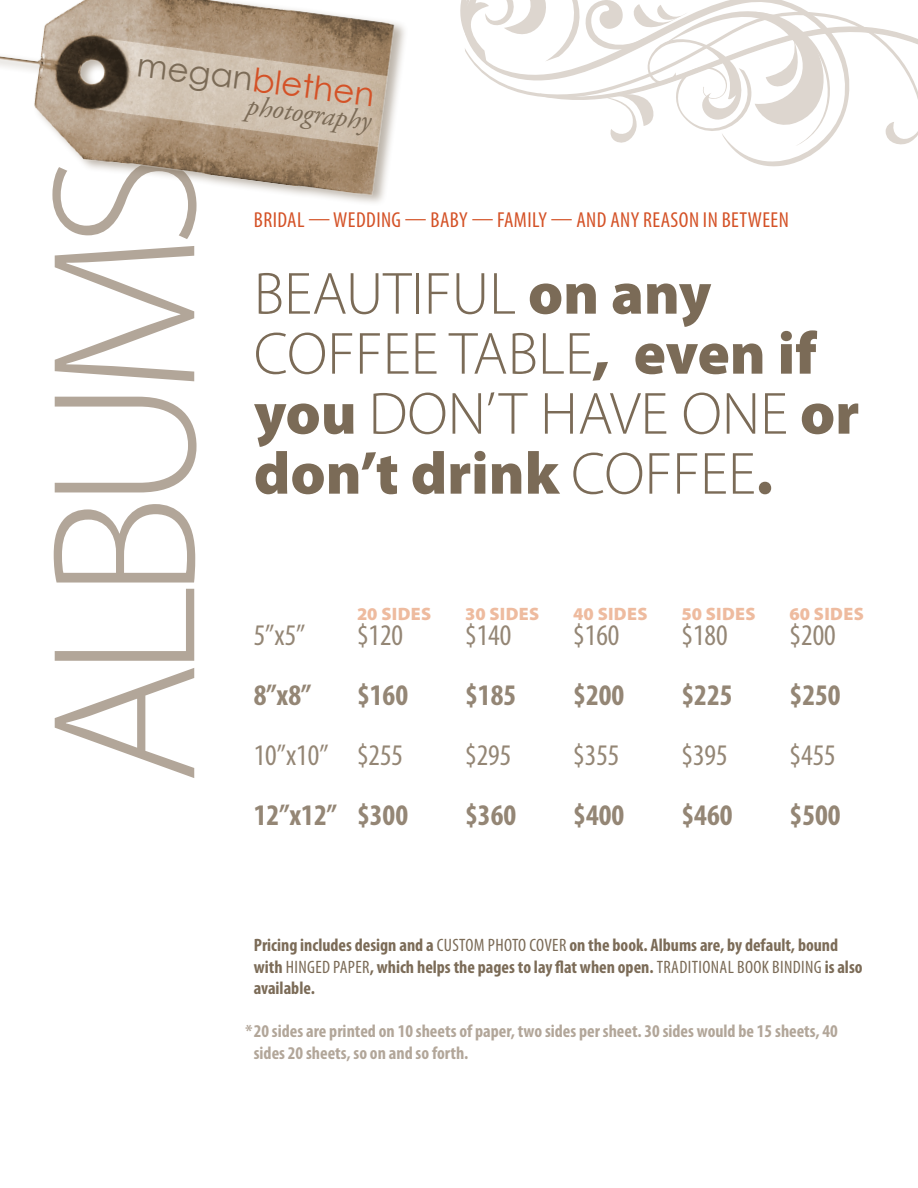
<style>
.page{position:relative;width:918px;height:1188px;background:#fff}
.page>*{position:absolute;margin:0;border:0;box-sizing:border-box;transform-origin:0 0}
.t1{font:300 207px "Myriad Pro";letter-spacing:-.07em;color:#b2a699}
.t2{font:300 60px/60px "Myriad Pro";color:#7b6b57}
.t3{font:32.7px "Century Gothic";color:#d45227}
.t4{font:condensed 30px "Myriad Pro";color:#948675}
.t5{font:700 condensed 30px "Myriad Pro";color:#948675}
.t6{font:italic 28.2px "Adobe Garamond Pro";color:#7b6b57}
.t7{font:condensed 21.75px "Myriad Pro";letter-spacing:.02em;color:#d45227}
.t8{font:700 condensed 18px/21.6px "Myriad Pro";color:#7b6b57}
.t9{font:700 condensed 18px/21.6px "Myriad Pro";color:#b2a699}
.t10{font:900 18px "Myriad Pro";letter-spacing:.02em;color:#eebb9f}
.s1{color:#7b6b57}
.s2{font-weight:900}
.s3{font-weight:400}
</style>
<div class="page">
<img style="left:0;top:0;width:404px;height:202px">
<svg style="left:739px;top:126px;width:100px;height:41px"></svg>
<svg style="left:838px;top:16px;width:80px;height:110px"></svg>
<svg style="left:886px;top:97px;width:32px;height:48px"></svg>
<svg style="left:460px;top:0;width:378px;height:154px"></svg>
<p class="t3" style="left:140px;top:42px;width:241px;rotate:7deg"><span class="s1">megan</span>blethen</p>
<p class="t6" style="left:249px;top:89px;width:127px;rotate:7deg">photography</p>
<p class="t1" style="left:1px;top:784px;width:634px;rotate:-90deg">ALBUMS</p>
<p class="t7" style="left:254px;top:206px;width:536px">BRIDAL — WEDDING — BABY — FAMILY — AND ANY REASON IN BETWEEN</p>
<p class="t2" style="left:254px;top:263px;width:607px">BEAUTIFUL <span class="s2">on any<br></span>COFFEE TABLE<span class="s2">, even if you</span> DON’T HAVE ONE <span class="s2">or don’t drink</span> COFFEE<span class="s2">.</span></p>
<p class="t4" style="left:254px;top:617px;width:53px">5”x5”</p>
<p class="t5" style="left:254px;top:676px;width:59px">8”x8”</p>
<p class="t4" style="left:254px;top:737px;width:76px">10”x10”</p>
<p class="t5" style="left:254px;top:796px;width:85px">12”x12”</p>
<p class="t10" style="left:357px;top:601px;width:76px">20 SIDES</p>
<p class="t10" style="left:465px;top:601px;width:76px">30 SIDES</p>
<p class="t10" style="left:573px;top:601px;width:76px">40 SIDES</p>
<p class="t10" style="left:681px;top:601px;width:76px">50 SIDES</p>
<p class="t10" style="left:790px;top:601px;width:76px">60 SIDES</p>
<p class="t4" style="left:357px;top:617px;width:48px">$120</p>
<p class="t5" style="left:357px;top:676px;width:53px">$160</p>
<p class="t4" style="left:357px;top:737px;width:48px">$255</p>
<p class="t5" style="left:357px;top:796px;width:53px">$300</p>
<p class="t4" style="left:465px;top:617px;width:48px">$140</p>
<p class="t5" style="left:465px;top:676px;width:53px">$185</p>
<p class="t4" style="left:465px;top:737px;width:48px">$295</p>
<p class="t5" style="left:465px;top:796px;width:53px">$360</p>
<p class="t4" style="left:573px;top:617px;width:48px">$160</p>
<p class="t5" style="left:573px;top:676px;width:53px">$200</p>
<p class="t4" style="left:573px;top:737px;width:48px">$355</p>
<p class="t5" style="left:573px;top:796px;width:53px">$400</p>
<p class="t4" style="left:681px;top:617px;width:48px">$180</p>
<p class="t5" style="left:681px;top:676px;width:53px">$225</p>
<p class="t4" style="left:681px;top:737px;width:48px">$395</p>
<p class="t5" style="left:681px;top:796px;width:53px">$460</p>
<p class="t4" style="left:790px;top:617px;width:48px">$200</p>
<p class="t5" style="left:790px;top:676px;width:53px">$250</p>
<p class="t4" style="left:790px;top:737px;width:48px">$455</p>
<p class="t5" style="left:790px;top:796px;width:53px">$500</p>
<p class="t8" style="left:254px;top:934px;width:610px">Pricing includes design and a <span class="s3">CUSTOM PHOTO COVER</span> on the book. Albums are, by default, bound with <span class="s3">HINGED PAPER</span>, which helps the pages to lay flat when open. <span class="s3">TRADITIONAL BOOK BINDING</span> is also available.</p>
<p class="t9" style="left:254px;top:1020px;width:586px;text-indent:-8px">*20 sides are printed on 10 sheets of paper, two sides per sheet. 30 sides would be 15 sheets, 40 sides 20 sheets, so on and so forth.</p>
</div>
